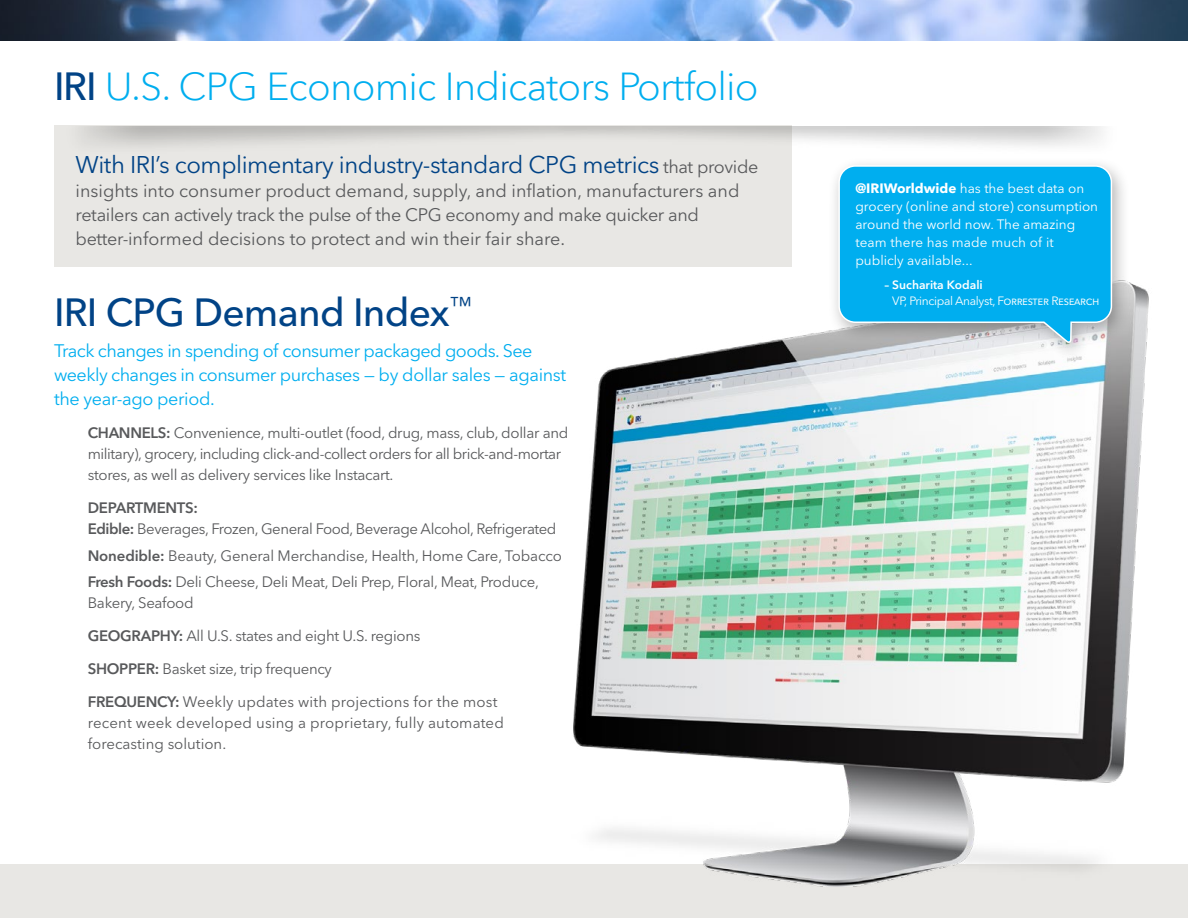
<style>
.page{position:relative;width:1188px;height:918px;background:#fff}
.page>*{position:absolute;margin:0;border:0;box-sizing:border-box;transform-origin:0 0}
.t1{font:300 39px "Avenir Next LT Pro";letter-spacing:-.02em;color:#00aeef}
.t2{font:500 39px "Avenir Next LT Pro";letter-spacing:-.02em;color:#014386}
.t3{font:24px "Avenir Next LT Pro";letter-spacing:-.02em;color:#014386}
.t4{font:18px/24px "Avenir Next LT Pro";color:#58595b}
.t5{font:18px/24px "Avenir Next LT Pro";letter-spacing:-.03em;color:#00aeef}
.t6{font:15px/21px "Avenir Next LT Pro";letter-spacing:-.02em;color:#58595b}
.t7{font:15px/21px "Avenir Next LT Pro";letter-spacing:.01em;color:#58595b}
.t8{font:13.5px/18px "Avenir Next LT Pro";color:#fff}
.t9{font:12px "Avenir Next LT Pro";letter-spacing:-.03em;color:#fff}
.t10{font:600 12px "Avenir Next LT Pro";color:#fff}
.s1{font-weight:500;color:#014386}
.s2{font-size:18px;color:#58595b}
.s3{font-weight:600}
.s4{font-weight:700}
</style>
<div class="page">
<div style="left:54px;top:125px;width:738px;height:142px;background:#e8e7e4"></div>
<div style="left:0;top:864px;width:1188px;height:54px;background:#e8e7e4"></div>
<img style="left:0;top:0;width:1188px;height:40px">
<img style="left:573px;top:282px;width:576px;height:605px">
<div style="left:827px;top:156px;width:303px;height:207px;background:#000;opacity:.3"></div>
<svg style="left:838px;top:164px;width:275px;height:181px;background:#20b2e9"></svg>
<h1 class="t1" style="left:54px;top:63px;width:706px"><span class="s1">IRI</span> U.S. CPG Economic Indicators Portfolio</h1>
<h2 class="t3" style="left:76px;top:150px;width:684px">With IRI’s complimentary industry-standard CPG metrics <span class="s2">that provide</span></h2>
<p class="t4" style="left:76px;top:178px;width:665px">insights into consumer product demand, supply, and inflation, manufacturers and retailers can actively track the pulse of the CPG economy and make quicker and better-informed decisions to protect and win their fair share.</p>
<h1 class="t2" style="left:54px;top:289px;width:419px">IRI CPG Demand Index<sup>™</sup></h1>
<p class="t5" style="left:54px;top:339px;width:514px">Track changes in spending of consumer packaged goods. See weekly changes in consumer purchases — by dollar sales — against the year-ago period.</p>
<p class="t6" style="left:88px;top:423px;width:482px"><span class="s3">CHANNELS:</span> Convenience, multi-outlet (food, drug, mass, club, dollar and military), grocery, including click-and-collect orders for all brick-and-mortar stores, as well as delivery services like Instacart.</p>
<p class="t6" style="left:88px;top:497px;width:470px"><span class="s3">DEPARTMENTS:<br>Edible:</span> Beverages, Frozen, General Food, Beverage Alcohol, Refrigerated</p>
<p class="t6" style="left:88px;top:542px;width:476px;line-height:26.4px"><span class="s3">Nonedible:</span> Beauty, General Merchandise, Health, Home Care, Tobacco<br><span class="s3">Fresh Foods:</span> Deli Cheese, Deli Meat, Deli Prep, Floral, Meat, Produce,</p>
<p class="t6" style="left:88px;top:586px;width:411px;line-height:33px">Bakery, Seafood<br><span class="s3">GEOGRAPHY:</span> All U.S. states and eight U.S. regions<br><span class="s3">SHOPPER:</span> Basket size, trip frequency<br><span class="s3">FREQUENCY:</span> Weekly updates with projections for the most</p>
<p class="t7" style="left:88px;top:712px;width:418px">recent week developed using a proprietary, fully automated forecasting solution.</p>
<p class="t8" style="left:855px;top:180px;width:244px"><span class="s4">@IRIWorldwide</span> has the best data on grocery (online and store) consumption around the world now. The amazing team there has made much of it publicly available...</p>
<p class="t10" style="left:885px;top:277px;width:100px">– Sucharita Kodali</p>
<p class="t9" style="left:892px;top:294px;width:209px">VP, Principal Analyst, Forrester Research</p>
</div>
